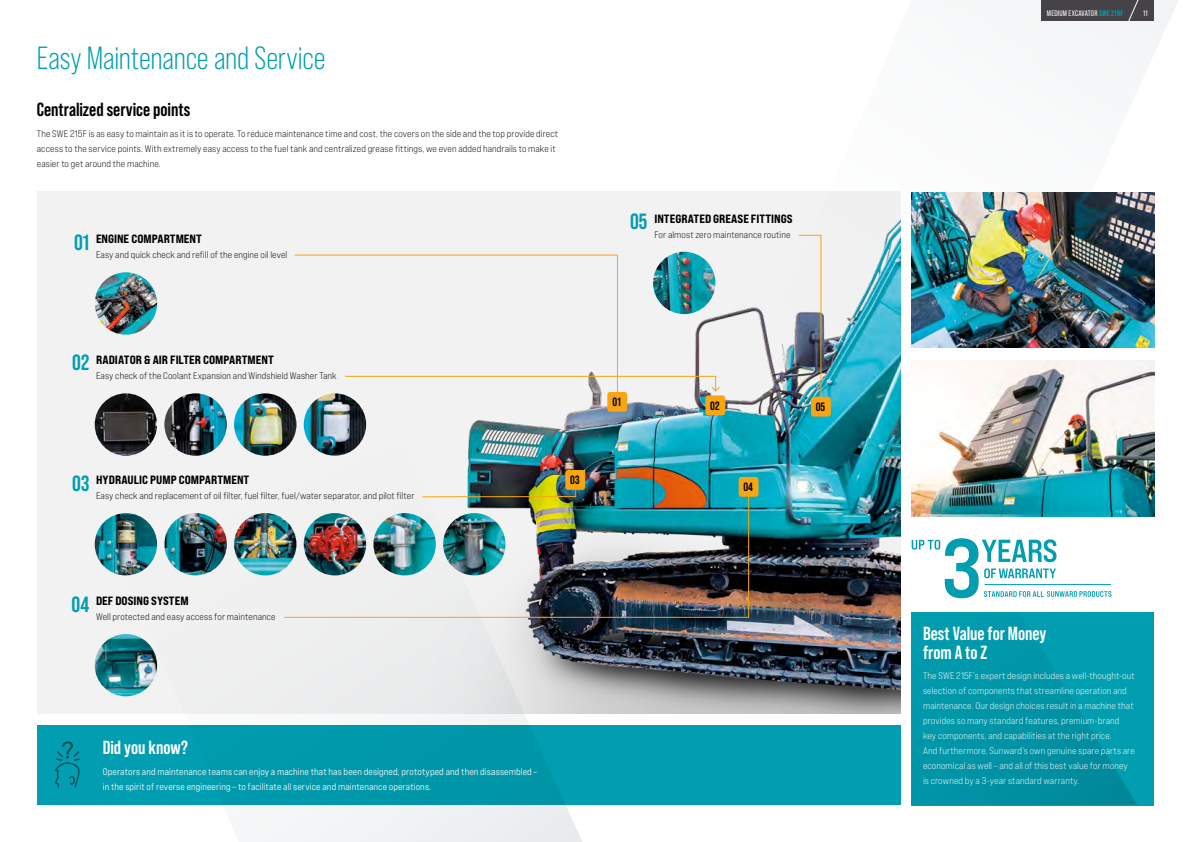
<style>
.page{position:relative;width:1191px;height:842px;background:#fff}
.page>*{position:absolute;margin:0;border:0;box-sizing:border-box;transform-origin:0 0}
.t1{font:32px "Bebas Neue Pro";letter-spacing:-.005em;color:#009eb0}
.t2{font:700 22px "Bebas Neue Pro";letter-spacing:.005em;color:#009eb0}
.t3{font:700 19px/19px "Bebas Neue Pro";letter-spacing:-.005em;color:#fff}
.t4{font:700 19px "Bebas Neue Pro";color:#000}
.t5{font:12px "Bebas Neue Pro Exp Eb";color:#000}
.t6{font:700 12px "Bebas Neue Pro";letter-spacing:.005em;color:#000}
.t7{font:9.6px/15px "Bebas Neue Pro Exp Bk";letter-spacing:.01em;color:#000}
.t8{font:9.6px/15px "Bebas Neue Pro Exp Bk";letter-spacing:.01em;color:#fff}
.t9{font:9.6px/15px "Bebas Neue Pro Exp Md";letter-spacing:.01em;color:#fff}
.t10{font:8px "Bebas Neue Pro";letter-spacing:.025em;color:#fff}
.s1{font-weight:700;color:#009eb0}
</style>
<div class="page">
<div style="left:37px;top:192px;width:863px;height:522px;background:#f2f2f2"></div>
<div style="left:37px;top:726px;width:863px;height:79px;background:#009eb0"></div>
<svg style="left:60px;top:421px;width:527px;height:421px"></svg>
<svg style="left:733px;top:0;width:445px;height:418px"></svg>
<div style="left:1041px;top:0;width:113px;height:21px;background:#454348"></div>
<svg style="left:1128px;top:0;width:15px;height:22px"></svg>
<img style="left:421px;top:216px;width:479px;height:498px">
<div style="left:607px;top:392px;width:20px;height:20px;background:#f7a512;border-radius:3px"></div>
<div style="left:565px;top:470px;width:20px;height:20px;background:#f7a512;border-radius:3px"></div>
<svg style="left:294px;top:254px;width:324px;height:140px"></svg>
<img style="left:798px;top:234px;width:24px;height:165px">
<svg style="left:421px;top:485px;width:156px;height:9px"></svg>
<svg style="left:55px;top:741px;width:24px;height:47px"></svg>
<img style="left:911px;top:192px;width:243px;height:156px">
<img style="left:653px;top:252px;width:62px;height:62px;border-radius:31px">
<img style="left:95px;top:634px;width:62px;height:62px;border-radius:31px">
<img style="left:95px;top:272px;width:62px;height:63px;border-radius:31px">
<div style="left:738px;top:477px;width:20px;height:20px;background:#f7a512;border-radius:3px"></div>
<div style="left:811px;top:397px;width:20px;height:20px;background:#f7a512;border-radius:3px"></div>
<img style="left:234px;top:393px;width:62px;height:63px;border-radius:31px">
<img style="left:95px;top:393px;width:62px;height:63px;border-radius:31px">
<img style="left:304px;top:393px;width:62px;height:63px;border-radius:31px">
<img style="left:164px;top:393px;width:63px;height:63px;border-radius:31px">
<div style="left:911px;top:612px;width:243px;height:193px;background:#009eb0"></div>
<svg style="left:930px;top:684px;width:207px;height:121px"></svg>
<svg style="left:911px;top:538px;width:200px;height:60px"></svg>
<hr style="left:984px;top:584px;width:127px;height:1px;background:#009eb0">
<img style="left:95px;top:513px;width:62px;height:62px;border-radius:31px">
<img style="left:164px;top:513px;width:63px;height:62px;border-radius:31px">
<img style="left:234px;top:513px;width:62px;height:62px;border-radius:31px">
<img style="left:911px;top:360px;width:243px;height:156px">
<svg style="left:344px;top:375px;width:376px;height:17px"></svg>
<div style="left:705px;top:395px;width:20px;height:20px;background:#f7a512;border-radius:3px"></div>
<img style="left:283px;top:494px;width:466px;height:124px">
<h1 class="t1" style="left:37px;top:40px;width:290px">Easy Maintenance and Service</h1>
<h3 class="t4" style="left:37px;top:99px;width:155px">Centralized service points</h3>
<p class="t7" style="left:37px;top:126px;width:523px">The SWE 215F is as easy to maintain as it is to operate. To reduce maintenance time and cost, the covers on the side and the top provide direct access to the service points. With extremely easy access to the fuel tank and centralized grease fittings, we even added handrails to make it easier to get around the machine.</p>
<h2 class="t2" style="left:74px;top:229px;width:17px">01</h2>
<p class="t5" style="left:96px;top:232px;width:107px">ENGINE COMPARTMENT</p>
<p class="t7" style="left:96px;top:247px;width:193px">Easy and quick check and refill of the engine oil level</p>
<h2 class="t2" style="left:630px;top:209px;width:19px">05</h2>
<p class="t5" style="left:654px;top:211px;width:140px">INTEGRATED GREASE FITTINGS</p>
<p class="t7" style="left:654px;top:227px;width:137px">For almost zero maintenance routine</p>
<h2 class="t2" style="left:72px;top:350px;width:19px">02</h2>
<p class="t5" style="left:96px;top:353px;width:179px">RADIATOR &amp; AIR FILTER COMPARTMENT</p>
<p class="t7" style="left:96px;top:368px;width:242px">Easy check of the Coolant Expansion and Windshield Washer Tank</p>
<h2 class="t2" style="left:72px;top:471px;width:19px">03</h2>
<p class="t5" style="left:96px;top:473px;width:155px">HYDRAULIC PUMP COMPARTMENT</p>
<p class="t7" style="left:96px;top:488px;width:320px">Easy check and replacement of oil filter, fuel filter, fuel/water separator, and pilot filter</p>
<p class="t6" style="left:570px;top:473px;width:11px">03</p>
<p class="t6" style="left:612px;top:395px;width:10px">01</p>
<p class="t6" style="left:710px;top:398px;width:11px">02</p>
<p class="t6" style="left:743px;top:480px;width:11px">04</p>
<p class="t6" style="left:815px;top:400px;width:11px">05</p>
<h2 class="t2" style="left:72px;top:591px;width:19px">04</h2>
<p class="t5" style="left:96px;top:593px;width:94px">DEF DOSING SYSTEM</p>
<p class="t7" style="left:96px;top:609px;width:181px">Well protected and easy access for maintenance</p>
<h3 class="t3" style="left:103px;top:738px;width:87px">Did you know?</h3>
<p class="t9" style="left:103px;top:764px;width:436px">Operators and maintenance teams can enjoy a machine that has been designed, prototyped and then disassembled – in the spirit of reverse engineering – to facilitate all service and maintenance operations.</p>
<p class="t10" style="left:1047px;top:9px;width:78px">MEDIUM EXCAVATOR <span class="s1">SWE 215F</span></p>
<p class="t10" style="left:1143px;top:9px;width:6px">11</p>
<h3 class="t3" style="left:923px;top:623px;width:125px">Best Value for Money from A to Z</h3>
<p class="t8" style="left:923px;top:668px;width:213px">The SWE 215F’s expert design includes a well-thought-out selection of components that streamline operation and maintenance. Our design choices result in a machine that provides so many standard features, premium-brand key components, and capabilities at the right price.<br>And furthermore, Sunward’s own genuine spare parts are economical as well – and all of this best value for money is crowned by a 3-year standard warranty.</p>
</div>
